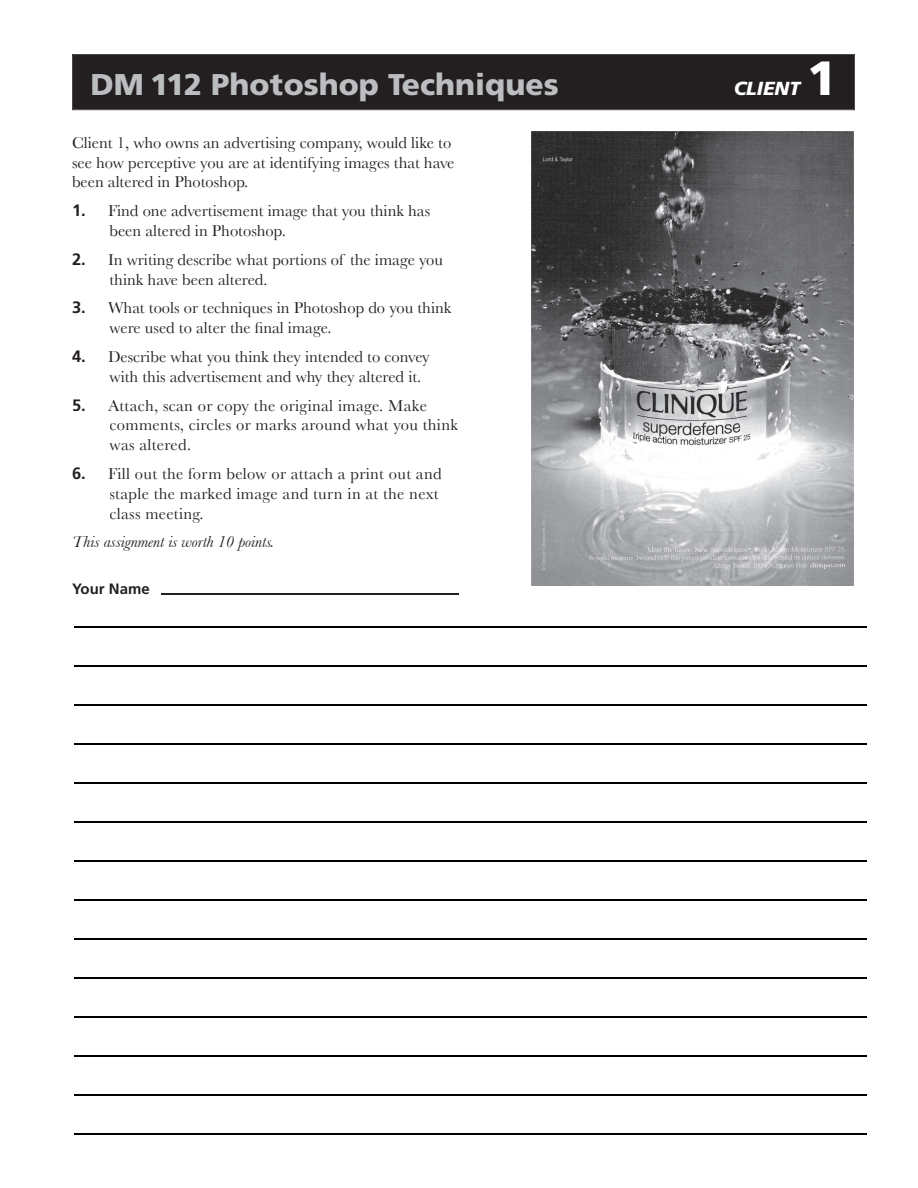
<style>
.page{position:relative;width:918px;height:1188px;background:#fff}
.page>*{position:absolute;margin:0;border:0;box-sizing:border-box;transform-origin:0 0}
.t1{font:900 48px "Frutiger";color:#fff}
.t2{font:900 30px "Frutiger";color:#bcbdc0}
.t3{font:italic 900 18.9px "Frutiger";color:#fff}
.t4{font:16.5px/19.8px "Baskerville";color:#231f20}
.t5{font:16.5px/19.8px "Baskerville";letter-spacing:.02em;color:#231f20}
.t6{font:italic 16.5px "Baskerville";color:#231f20}
.t7{font:700 15px "Frutiger";color:#231f20}
.s1{font-family:"Frutiger";font-weight:700}
</style>
<div class="page">
<svg style="left:72px;top:54px;width:783px;height:56px;background:#504d4e"></svg>
<div style="left:73px;top:55px;width:781px;height:54px;background:#231f20"></div>
<hr style="left:74px;top:626px;width:792px;height:2px;background:#000">
<hr style="left:74px;top:665px;width:792px;height:2px;background:#000">
<hr style="left:74px;top:704px;width:792px;height:2px;background:#000">
<hr style="left:74px;top:743px;width:792px;height:2px;background:#000">
<hr style="left:74px;top:782px;width:792px;height:2px;background:#000">
<hr style="left:74px;top:821px;width:792px;height:2px;background:#000">
<hr style="left:74px;top:860px;width:792px;height:2px;background:#000">
<hr style="left:74px;top:899px;width:792px;height:2px;background:#000">
<hr style="left:74px;top:938px;width:792px;height:2px;background:#000">
<hr style="left:74px;top:977px;width:792px;height:2px;background:#000">
<hr style="left:74px;top:1016px;width:792px;height:2px;background:#000">
<hr style="left:74px;top:1055px;width:792px;height:2px;background:#000">
<hr style="left:74px;top:1094px;width:792px;height:2px;background:#000">
<hr style="left:74px;top:1133px;width:792px;height:2px;background:#000">
<img style="left:532px;top:132px;width:321px;height:453px">
<hr style="left:161px;top:593px;width:298px;height:1px;background:#231f20">
<h2 class="t2" style="left:91px;top:66px;width:470px">DM 112 Photoshop Techniques</h2>
<p class="t3" style="left:734px;top:77px;width:68px">CLIENT</p>
<h1 class="t1" style="left:807px;top:49px;width:31px">1</h1>
<p class="t4" style="left:72px;top:132px;width:384px">Client 1, who owns an advertising company, would like to see how perceptive you are at identifying images that have been altered in Photoshop.</p>
<p class="t4" style="left:110px;top:201px;width:322px;text-indent:-38px"><span class="s1">1.</span> Find one advertisement image that you think has been altered in Photoshop.</p>
<p class="t4" style="left:110px;top:249px;width:335px;text-indent:-38px"><span class="s1">2.</span> In writing describe what portions of the image you think have been altered.</p>
<p class="t4" style="left:110px;top:298px;width:343px;text-indent:-38px"><span class="s1">3.</span> What tools or techniques in Photoshop do you think were used to alter the final image.</p>
<p class="t4" style="left:110px;top:347px;width:322px;text-indent:-38px"><span class="s1">4.</span> Describe what you think they intended to convey with this advertisement and why they altered it.</p>
<p class="t5" style="left:110px;top:395px;width:350px;text-indent:-38px"><span class="s1">5.</span> Attach, scan or copy the original image. Make comments, circles or marks around what you think was altered.</p>
<p class="t5" style="left:110px;top:464px;width:334px;text-indent:-38px"><span class="s1">6.</span> Fill out the form below or attach a print out and staple the marked image and turn in at the next class meeting.</p>
<p class="t6" style="left:72px;top:532px;width:204px">This assignment is worth 10 points.</p>
<p class="t7" style="left:72px;top:580px;width:79px">Your Name</p>
</div>
